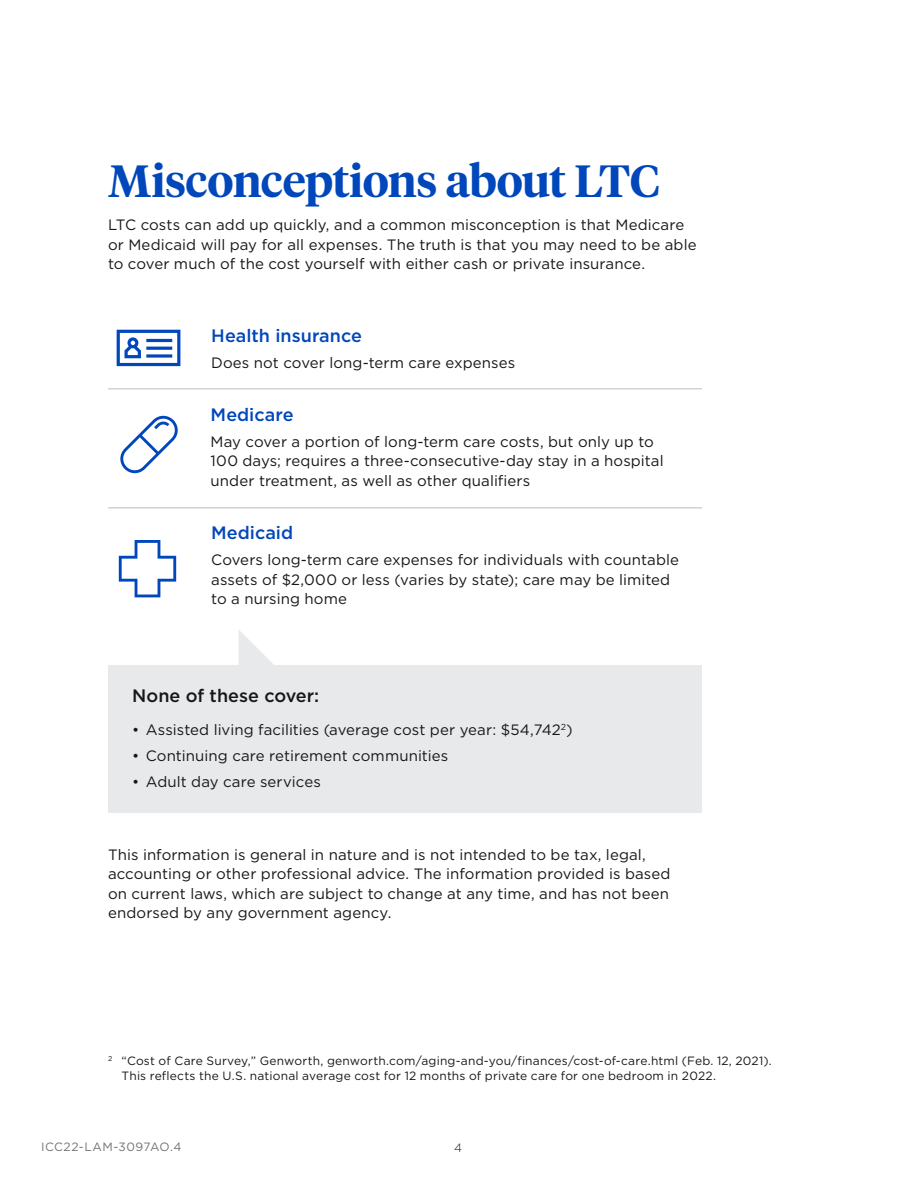
<style>
.page{position:relative;width:918px;height:1188px;background:#fff}
.page>*{position:absolute;margin:0;border:0;box-sizing:border-box;transform-origin:0 0}
.h1_inside{font:600 45px "Tiempos Headline";letter-spacing:-.01em;color:#0047bb}
.h2_12_14_vibrant_blu{font:500 18px "Gotham";color:#0047bb}
.h2_12_14_vibrant_blu-2{font:500 18px "Gotham";color:#171717}
.p_10_13_body{font:15px/19.5px "Gotham";letter-spacing:.005em;color:#171717}
.footnote{font:12px/15px "Gotham";letter-spacing:.015em;color:#171717}
.t1{font:12px "Gotham";letter-spacing:.04em;color:#747478}
.t2{font:300 12px "Gotham";color:#171717}
</style>
<div class="page">
<div style="left:108px;top:665px;width:594px;height:148px;background:#e8e9ea"></div>
<svg style="left:117px;top:330px;width:63px;height:36px"></svg>
<hr style="left:108px;top:388px;width:594px;height:2px;background:#d0d3d4">
<hr style="left:108px;top:507px;width:594px;height:2px;background:#d0d3d4">
<svg style="left:239px;top:630px;width:35px;height:35px"></svg>
<svg style="left:119px;top:540px;width:57px;height:57px"></svg>
<svg style="left:120px;top:415px;width:58px;height:58px"></svg>
<h1 class="h1_inside" style="left:108px;top:151px;width:553px">Misconceptions about LTC</h1>
<p class="p_10_13_body" style="left:108px;top:215px;width:590px">LTC costs can add up quickly, and a common misconception is that Medicare or Medicaid will pay for all expenses. The truth is that you may need to be able to cover much of the cost yourself with either cash or private insurance.</p>
<h2 class="h2_12_14_vibrant_blu" style="left:211px;top:324px;width:152px">Health insurance</h2>
<p class="p_10_13_body" style="left:211px;top:353px;width:305px">Does not cover long-term care expenses</p>
<h2 class="h2_12_14_vibrant_blu" style="left:211px;top:402px;width:84px">Medicare</h2>
<p class="p_10_13_body" style="left:211px;top:431px;width:455px">May cover a portion of long-term care costs, but only up to<br>100 days; requires a three-consecutive-day stay in a hospital under treatment, as well as other qualifiers</p>
<h2 class="h2_12_14_vibrant_blu" style="left:211px;top:521px;width:83px">Medicaid</h2>
<p class="p_10_13_body" style="left:211px;top:550px;width:469px">Covers long-term care expenses for individuals with countable assets of $2,000 or less (varies by state); care may be limited to a nursing home</p>
<h2 class="h2_12_14_vibrant_blu-2" style="left:132px;top:683px;width:189px">None of these cover:</h2>
<p class="p_10_13_body" style="left:132px;top:719px;width:442px">• Assisted living facilities (average cost per year: $54,742<sup>2</sup>)</p>
<p class="p_10_13_body" style="left:132px;top:745px;width:318px">• Continuing care retirement communities</p>
<p class="p_10_13_body" style="left:132px;top:772px;width:190px">• Adult day care services</p>
<p class="p_10_13_body" style="left:108px;top:845px;width:564px">This information is general in nature and is not intended to be tax, legal, accounting or other professional advice. The information provided is based on current laws, which are subject to change at any time, and has not been endorsed by any government agency.</p>
<p class="footnote" style="left:122px;top:1053px;width:652px;text-indent:-14px"><sup>2</sup> “Cost of Care Survey,” Genworth, genworth.com/aging-and-you/finances/cost-of-care.html (Feb. 12, 2021).<br>This reflects the U.S. national average cost for 12 months of private care for one bedroom in 2022.</p>
<p class="t1" style="left:41px;top:1139px;width:142px">ICC22-LAM-3097AO.4</p>
<p class="t2" style="left:454px;top:1141px;width:9px">4</p>
</div>
